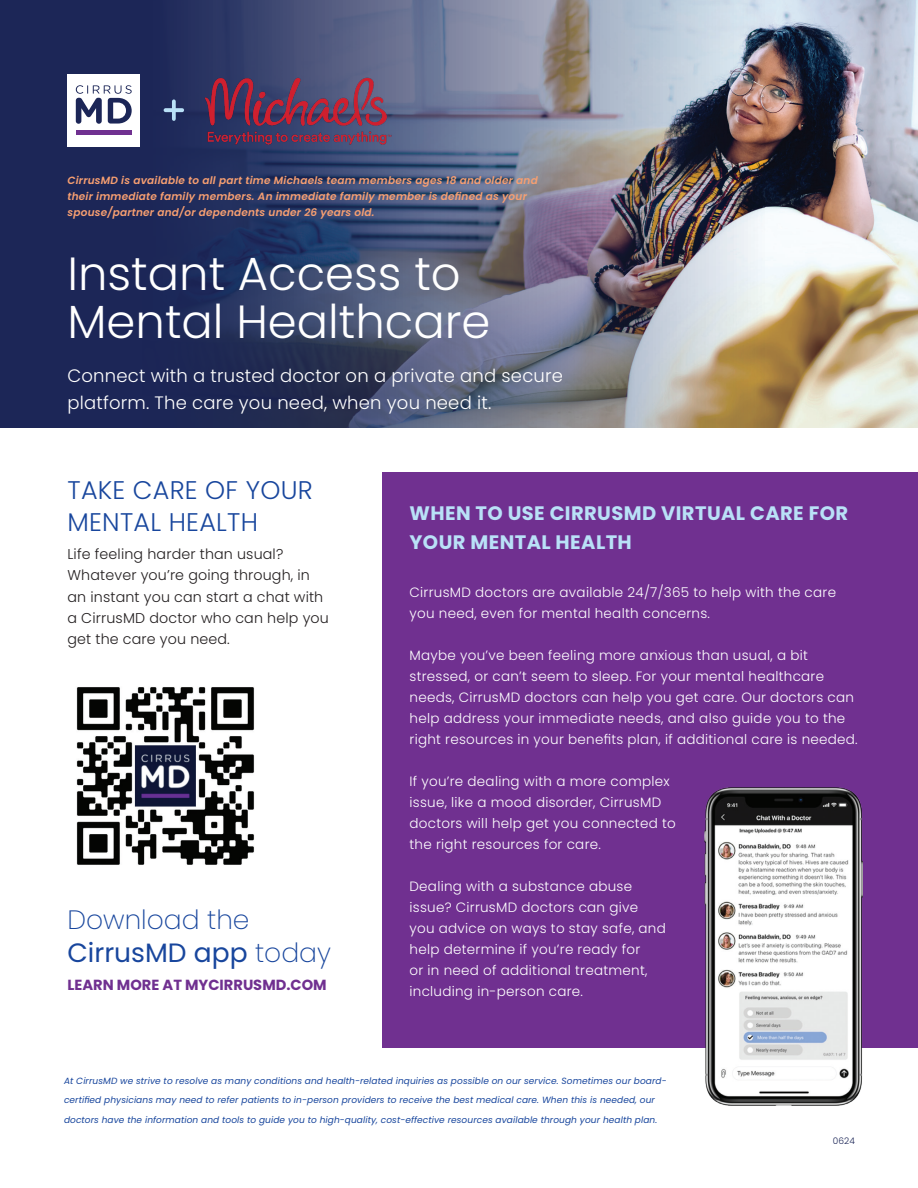
<style>
.page{position:relative;width:918px;height:1188px;background:#fff}
.page>*{position:absolute;margin:0;border:0;box-sizing:border-box;transform-origin:0 0}
.Tite{font:300 46.5px/48px "Poppins";color:#fff}
.Paragraph_Style_1{font:200 26.55px/33.2px "Poppins";color:#18469d}
.Header_1{font:300 25.5px/31.5px "Poppins";letter-spacing:.01em;color:#18469d}
.Header_1-2{font:700 19.5px/28.5px "Poppins";letter-spacing:.02em;color:#b9e1f7}
.Body{font:300 18px/27px "Poppins";letter-spacing:.01em;color:#fff}
.t1{font:700 14.7px "Poppins";color:#703090}
.Body-2{font:300 14.25px/21.3px "Poppins";letter-spacing:.01em;color:#231f20}
.Body-3{font:300 13.5px/21px "Poppins";letter-spacing:.02em;color:#fff}
.Body-4{font:italic 600 10.5px/15.8px "Poppins";letter-spacing:.02em;color:#f79f71}
.Body-5{font:italic 9px/19.5px "Poppins";letter-spacing:.01em;color:#18469d}
.Header_1-3{font:300 9px "Poppins";color:#1c2657}
.s1{font-weight:400}
</style>
<div class="page">
<img style="left:878px;top:0;width:40px;height:428px">
<img style="left:0;top:0;width:878px;height:428px">
<div style="left:383px;top:473px;width:535px;height:575px;background:#703090"></div>
<img style="left:704px;top:788px;width:159px;height:318px">
<img style="left:76px;top:687px;width:178px;height:178px">
<svg style="left:165px;top:108px;width:17px;height:4px"></svg>
<svg style="left:172px;top:101px;width:4px;height:18px"></svg>
<div style="left:68px;top:74px;width:72px;height:72px;background:#fff"></div>
<svg style="left:76px;top:85px;width:56px;height:39px"></svg>
<hr style="left:76px;top:131px;width:56px;height:4px;background:#703090">
<img style="left:203px;top:45px;width:191px;height:132px">
<p class="Body-4" style="left:68px;top:173px;width:472px">CirrusMD is available to all part time Michaels team members ages 18 and older and their immediate family members. An immediate family member is defined as your spouse/partner and/or dependents under 26 years old.</p>
<p class="Tite" style="left:68px;top:249px;width:425px">Instant Access to<br>Mental Healthcare</p>
<p class="Body" style="left:68px;top:362px;width:497px">Connect with a trusted doctor on a private and secure platform. The care you need, when you need it.</p>
<p class="Header_1" style="left:68px;top:475px;width:247px">TAKE CARE OF YOUR<br>MENTAL HEALTH</p>
<p class="Body-2" style="left:68px;top:543px;width:263px">Life feeling harder than usual?<br>Whatever you’re going through, in an instant you can start a chat with a CirrusMD doctor who can help you get the care you need.</p>
<p class="Paragraph_Style_1" style="left:68px;top:903px;width:265px">Download the<br><span class="s1">CirrusMD app</span> today</p>
<p class="t1" style="left:68px;top:976px;width:261px">LEARN MORE AT MYCIRRUSMD.COM</p>
<p class="Header_1-2" style="left:410px;top:499px;width:440px">WHEN TO USE CIRRUSMD VIRTUAL CARE FOR<br>YOUR MENTAL HEALTH</p>
<p class="Body-3" style="left:410px;top:581px;width:428px">CirrusMD doctors are available 24/7/365 to help with the care you need, even for mental health concerns.</p>
<p class="Body-3" style="left:410px;top:644px;width:450px">Maybe you’ve been feeling more anxious than usual, a bit stressed, or can’t seem to sleep. For your mental healthcare needs, CirrusMD doctors can help you get care. Our doctors can help address your immediate needs, and also guide you to the right resources in your benefits plan, if additional care is needed.</p>
<p class="Body-3" style="left:410px;top:770px;width:268px">If you’re dealing with a more complex issue, like a mood disorder, CirrusMD doctors will help get you connected to the right resources for care.</p>
<p class="Body-3" style="left:410px;top:875px;width:258px">Dealing with a substance abuse issue? CirrusMD doctors can give you advice on ways to stay safe, and help determine if you’re ready for<br>or in need of additional treatment, including in-person care.</p>
<p class="Body-5" style="left:64px;top:1071px;width:604px">At CirrusMD we strive to resolve as many conditions and health-related inquiries as possible on our service. Sometimes our board&shy;certified physicians may need to refer patients to in-person providers to receive the best medical care. When this is needed, our doctors have the information and tools to guide you to high-quality, cost-effective resources available through your health plan.</p>
<p class="Header_1-3" style="left:833px;top:1135px;width:24px">0624</p>
</div>
